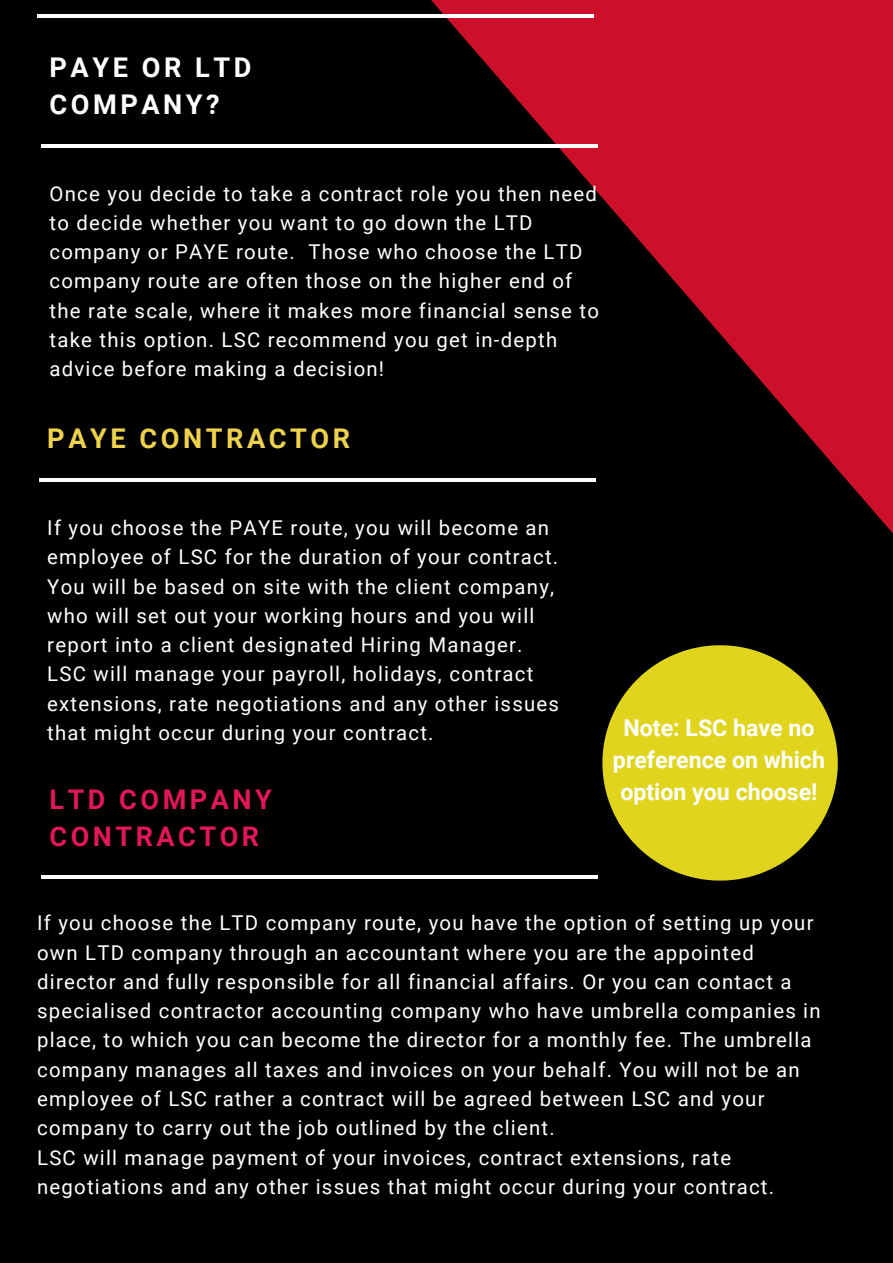
<style>
.page{position:relative;width:893px;height:1263px;background:#000}
.page>*{position:absolute;margin:0;border:0;box-sizing:border-box;transform-origin:0 0}
.t1{font:700 27.15px/37.2px "Roboto";letter-spacing:.13em;color:#fff}
.t2{font:700 27.15px "Roboto";letter-spacing:.13em;color:#eed24e}
.t3{font:700 27px/37.2px "Roboto";letter-spacing:.13em;color:#e11757}
.t4{font:700 23.25px/31.5px "Roboto";color:#fff;text-align:center}
.t5{font:20.4px/29.2px "Roboto";letter-spacing:.06em;color:#fff}
</style>
<div class="page">
<svg style="left:431px;top:0;width:462px;height:534px;fill:#c71028"></svg>
<hr style="left:37px;top:15px;width:556px;height:3px;background:#fff">
<hr style="left:42px;top:144px;width:556px;height:3px;background:#fff">
<hr style="left:39px;top:479px;width:557px;height:3px;background:#fff">
<hr style="left:41px;top:875px;width:556px;height:3px;background:#fff">
<svg style="left:602px;top:645px;width:236px;height:235px;fill:#e0d51c"></svg>
<h1 class="t1" style="left:50px;top:49px;width:203px">PAYE OR LTD<br>COMPANY?</h1>
<p class="t5" style="left:50px;top:179px;width:551px">Once you decide to take a contract role you then need to decide whether you want to go down the LTD company or PAYE route. Those who choose the LTD company route are often those on the higher end of the rate scale, where it makes more financial sense to take this option. LSC recommend you get in-depth advice before making a decision!</p>
<h1 class="t2" style="left:47px;top:423px;width:304px">PAYE CONTRACTOR</h1>
<p class="t5" style="left:47px;top:513px;width:513px">If you choose the PAYE route, you will become an employee of LSC for the duration of your contract.<br>You will be based on site with the client company, who will set out your working hours and you will report into a client designated Hiring Manager.<br>LSC will manage your payroll, holidays, contract extensions, rate negotiations and any other issues that might occur during your contract.</p>
<h2 class="t3" style="left:50px;top:781px;width:224px">LTD COMPANY<br>CONTRACTOR</h2>
<p class="t4" style="left:613px;top:713px;width:213px">Note: LSC have no preference on which option you choose!</p>
<p class="t5" style="left:37px;top:909px;width:785px">If you choose the LTD company route, you have the option of setting up your own LTD company through an accountant where you are the appointed director and fully responsible for all financial affairs. Or you can contact a specialised contractor accounting company who have umbrella companies in place, to which you can become the director for a monthly fee. The umbrella company manages all taxes and invoices on your behalf. You will not be an employee of LSC rather a contract will be agreed between LSC and your company to carry out the job outlined by the client.<br>LSC will manage payment of your invoices, contract extensions, rate negotiations and any other issues that might occur during your contract.</p>
</div>
